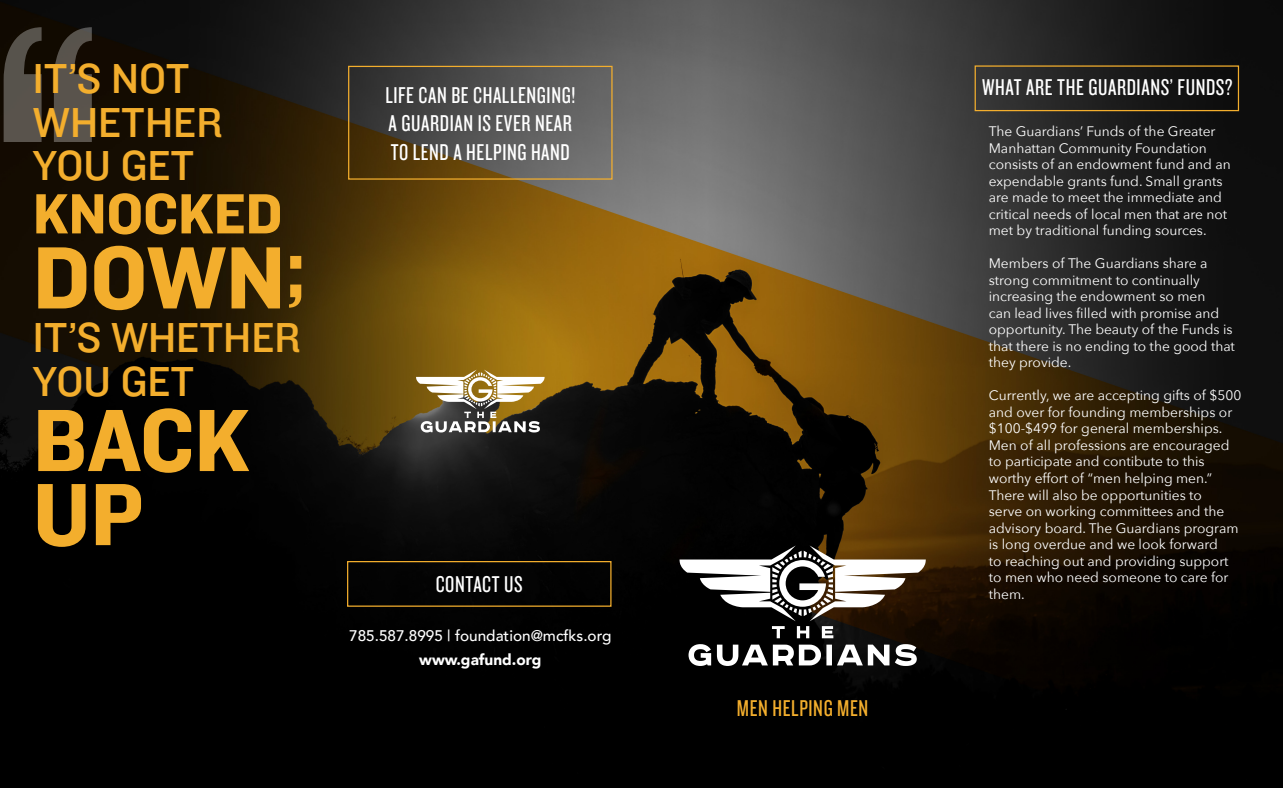
<style>
.page{position:relative;width:1283px;height:788px;background:#fff}
.page>*{position:absolute;margin:0;border:0;box-sizing:border-box;transform-origin:0 0}
.t1{font:679px "Knockout HTF46 Flyweight";color:#fff}
.t2{font:91.62px "Knockout HTF51 Middleweight";color:#f3ae2d}
.t3{font:58.75px "Knockout HTF51 Middleweight";color:#f3ae2d}
.t4{font:43.5px "Knockout HTF31 Junior Middlewt";color:#f3ae2d}
.t5{font:23.75px "Knockout HTF28 Junior Featherwt";letter-spacing:.025em;color:#fff}
.t6{font:23.75px "Knockout HTF28 Junior Featherwt";letter-spacing:.025em;color:#f3ae2d}
.t7{font:500 15.38px "Avenir";color:#fff}
.t8{font:900 15.38px "Avenir";color:#fff}
.t9{font:13.75px/16.5px "Avenir Next";color:#fff}
</style>
<div class="page">
<img style="left:0;top:0;width:1282px;height:788px">
<svg style="left:688px;top:644px;width:228px;height:22px"></svg>
<svg style="left:679px;top:545px;width:246px;height:93px"></svg>
<svg style="left:416px;top:369px;width:128px;height:63px"></svg>
<div style="left:348px;top:66px;width:264px;height:114px;border:1px solid #f3ae2d"></div>
<div style="left:974px;top:65px;width:265px;height:46px;border:1px solid #f3ae2d"></div>
<div style="left:347px;top:561px;width:264px;height:45px;border:1px solid #f3ae2d"></div>
<h1 class="t1" style="left:-9px;top:-76px;width:114px">“</h1>
<p class="t4" style="left:33px;top:56px;width:158px">IT’S NOT</p>
<p class="t4" style="left:33px;top:99px;width:191px">WHETHER</p>
<p class="t4" style="left:33px;top:142px;width:163px">YOU GET</p>
<p class="t3" style="left:33px;top:183px;width:251px">KNOCKED</p>
<p class="t2" style="left:33px;top:229px;width:275px">DOWN;</p>
<p class="t4" style="left:33px;top:314px;width:269px">IT’S WHETHER</p>
<p class="t4" style="left:33px;top:358px;width:163px">YOU GET</p>
<p class="t2" style="left:33px;top:392px;width:219px">BACK</p>
<p class="t2" style="left:33px;top:466px;width:112px">UP</p>
<p class="t5" style="left:385px;top:83px;width:191px">LIFE CAN BE CHALLENGING!</p>
<p class="t5" style="left:389px;top:111px;width:185px">A GUARDIAN IS EVER NEAR</p>
<p class="t5" style="left:391px;top:140px;width:181px">TO LEND A HELPING HAND</p>
<p class="t5" style="left:436px;top:572px;width:88px">CONTACT US</p>
<p class="t7" style="left:349px;top:622px;width:264px">785.587.8995 | foundation@mcfks.org</p>
<p class="t8" style="left:419px;top:646px;width:124px">www.gafund.org</p>
<p class="t6" style="left:737px;top:696px;width:133px">MEN HELPING MEN</p>
<p class="t5" style="left:982px;top:76px;width:252px">WHAT ARE THE GUARDIANS’ FUNDS?</p>
<p class="t9" style="left:988px;top:123px;width:243px">The Guardians’ Funds of the Greater Manhattan Community Foundation consists of an endowment fund and an expendable grants fund. Small grants are made to meet the immediate and critical needs of local men that are not met by traditional funding sources.</p>
<p class="t9" style="left:988px;top:255px;width:248px">Members of The Guardians share a strong commitment to continually increasing the endowment so men<br>can lead lives filled with promise and opportunity. The beauty of the Funds is that there is no ending to the good that they provide.</p>
<p class="t9" style="left:988px;top:387px;width:254px">Currently, we are accepting gifts of $500 and over for founding memberships or $100-$499 for general memberships.<br>Men of all professions are encouraged to participate and contibute to this worthy effort of “men helping men.” There will also be opportunities to<br>serve on working committees and the advisory board. The Guardians program is long overdue and we look forward<br>to reaching out and providing support to men who need someone to care for them.</p>
</div>
